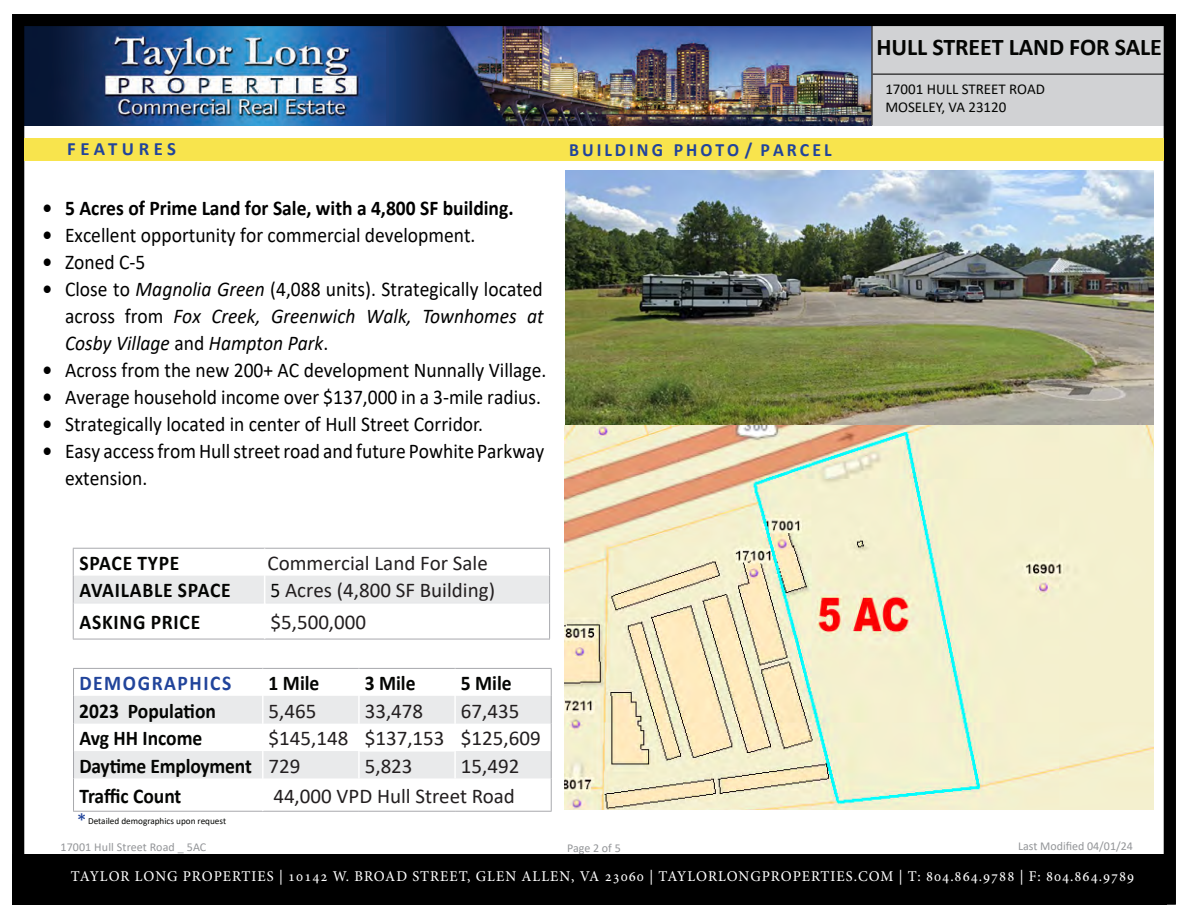
<style>
.page{position:relative;width:1188px;height:918px;background:#fff}
.page>*{position:absolute;margin:0;border:0;box-sizing:border-box;transform-origin:0 0}
.t1{font:700 24px "Calibri";letter-spacing:-.005em;color:#040503}
.t2{font:21px/27px "Calibri";color:#000;scale:.93 1}
.t3{font:21px "Calibri";color:#231f20}
.t4{font:italic 21px/27px "Calibri";color:#000;text-align:justify;scale:.93 1}
.t5{font:700 21px "Calibri";color:#040503;scale:.93 1}
.t6{font:700 21px "Calibri";color:#000;scale:.93 1}
.t7{font:700 21px "Calibri";letter-spacing:.04em;color:#040503;scale:.93 1}
.t8{font:700 21px "Calibri";letter-spacing:.08em;color:#21449b;scale:.93 1}
.t9{font:700 18.75px "Calibri";letter-spacing:.17em;color:#21449b;scale:.95 1}
.t10{font:700 18.75px "Calibri";letter-spacing:.24em;color:#21449b}
.t11{font:15px/18px "Calibri";color:#040503}
.t12{font:14.7px "Adobe Hebrew";letter-spacing:.05em;color:#fff;scale:.96 1}
.t13{font:14.7px "Adobe Hebrew";letter-spacing:.07em;color:#fff;scale:.96 1}
.t14{font:12px "Calibri";color:#939598}
.t15{font:9.15px "Calibri";color:#040503}
.s1{font-weight:700}
.s2{font-weight:700;font-style:normal}
.s3{font-style:normal}
.s4{color:#040503}
.s5{font-size:19.95px;color:#21449b}
</style>
<div class="page">
<div style="left:252px;top:25px;width:917px;height:100px;background:#d1d2d4"></div>
<img style="left:25px;top:27px;width:846px;height:98px">
<hr style="left:871px;top:25px;width:2px;height:100px;background:#3e3e3f">
<hr style="left:872px;top:73px;width:297px;height:2px;background:#3e3e3f">
<div style="left:12px;top:14px;width:1164px;height:890px;border:12px solid #000"></div>
<div style="left:12px;top:854px;width:1154px;height:50px;background:#000"></div>
<div style="left:25px;top:139px;width:1139px;height:22px;background:#f8e44d"></div>
<svg style="left:74px;top:778px;width:477px;height:33px"></svg>
<hr style="left:73px;top:668px;width:190px;height:1px;background:#a8a9ad">
<hr style="left:73px;top:778px;width:1px;height:33px;background:#a8a9ad">
<hr style="left:551px;top:778px;width:1px;height:33px;background:#a8a9ad">
<hr style="left:73px;top:811px;width:190px;height:1px;background:#a8a9ad">
<hr style="left:263px;top:811px;width:96px;height:1px;background:#a8a9ad">
<hr style="left:359px;top:811px;width:96px;height:1px;background:#a8a9ad">
<hr style="left:455px;top:811px;width:97px;height:1px;background:#a8a9ad">
<hr style="left:263px;top:668px;width:96px;height:1px;background:#a8a9ad">
<hr style="left:359px;top:668px;width:96px;height:1px;background:#a8a9ad">
<hr style="left:455px;top:668px;width:97px;height:1px;background:#a8a9ad">
<svg style="left:73px;top:669px;width:479px;height:109px"></svg>
<hr style="left:360px;top:751px;width:94px;height:1px;background:#fff">
<hr style="left:262px;top:669px;width:2px;height:27px;background:#fff">
<hr style="left:262px;top:696px;width:2px;height:28px;background:#fff">
<hr style="left:262px;top:724px;width:2px;height:27px;background:#fff">
<hr style="left:262px;top:751px;width:2px;height:27px;background:#fff">
<hr style="left:262px;top:778px;width:2px;height:33px;background:#fff">
<hr style="left:358px;top:669px;width:2px;height:27px;background:#fff">
<hr style="left:454px;top:669px;width:2px;height:27px;background:#fff">
<hr style="left:358px;top:696px;width:2px;height:28px;background:#fff">
<hr style="left:454px;top:696px;width:2px;height:28px;background:#fff">
<hr style="left:358px;top:724px;width:2px;height:27px;background:#fff">
<hr style="left:454px;top:724px;width:2px;height:27px;background:#fff">
<hr style="left:358px;top:751px;width:2px;height:27px;background:#fff">
<hr style="left:454px;top:751px;width:2px;height:27px;background:#fff">
<hr style="left:73px;top:639px;width:192px;height:1px;background:#a8a9ad">
<hr style="left:265px;top:639px;width:285px;height:1px;background:#a8a9ad">
<svg style="left:73px;top:548px;width:477px;height:91px"></svg>
<img style="left:565px;top:170px;width:588px;height:256px">
<img style="left:565px;top:426px;width:588px;height:384px">
<p class="t10" style="left:67px;top:136px;width:110px">FEATURES</p>
<p class="t6" style="left:43px;top:193px;width:508px">• 5 Acres of Prime Land for Sale, with a 4,800 SF building.</p>
<p class="t2" style="left:43px;top:221px;width:467px"><span class="s1">•</span> Excellent opportunity for commercial development.</p>
<p class="t2" style="left:43px;top:248px;width:112px"><span class="s1">•</span> Zoned C-5</p>
<p class="t4" style="left:65px;top:275px;width:516px;text-indent:-22px"><span class="s2">•</span> <span class="s3">Close to</span> Magnolia Green <span class="s3">(4,088 units). Strategically located across from</span> Fox Creek, Greenwich Walk, Townhomes at Cosby Village <span class="s3">and</span> Hampton Park<span class="s3">.</span></p>
<p class="t2" style="left:43px;top:356px;width:543px"><span class="s1">•</span> Across from the new 200+ AC development Nunnally Village.</p>
<p class="t2" style="left:43px;top:383px;width:537px"><span class="s1">•</span> Average household income over $137,000 in a 3-mile radius.</p>
<p class="t2" style="left:43px;top:410px;width:475px"><span class="s1">•</span> Strategically located in center of Hull Street Corridor.</p>
<p class="t2" style="left:65px;top:437px;width:517px;text-indent:-22px"><span class="s1">•</span> Easy access from Hull street road and future Powhite Parkway extension.</p>
<p class="t9" style="left:569px;top:137px;width:278px">BUILDING PHOTO / PARCEL</p>
<p class="t7" style="left:79px;top:548px;width:109px">SPACE TYPE</p>
<p class="t3" style="left:268px;top:548px;width:222px">Commercial Land For Sale</p>
<p class="t7" style="left:79px;top:575px;width:164px">AVAILABLE SPACE</p>
<p class="t3" style="left:270px;top:576px;width:226px"><span class="s4">5</span> Acres (4,800 SF Building)</p>
<p class="t7" style="left:79px;top:607px;width:131px">ASKING PRICE</p>
<p class="t3" style="left:271px;top:607px;width:97px">$5,500,000</p>
<p class="t8" style="left:79px;top:668px;width:165px">DEMOGRAPHICS</p>
<p class="t5" style="left:269px;top:668px;width:56px">1 Mile</p>
<p class="t5" style="left:365px;top:668px;width:56px">3 Mile</p>
<p class="t5" style="left:461px;top:668px;width:56px">5 Mile</p>
<p class="t5" style="left:79px;top:696px;width:148px">2023 Population</p>
<p class="t3" style="left:269px;top:696px;width:49px">5,465</p>
<p class="t3" style="left:365px;top:696px;width:60px">33,478</p>
<p class="t3" style="left:461px;top:696px;width:60px">67,435</p>
<p class="t5" style="left:79px;top:723px;width:134px">Avg HH Income</p>
<p class="t3" style="left:269px;top:724px;width:81px">$145,148</p>
<p class="t3" style="left:365px;top:724px;width:81px">$137,153</p>
<p class="t3" style="left:461px;top:724px;width:81px">$125,609</p>
<p class="t5" style="left:79px;top:751px;width:187px">Daytime Employment</p>
<p class="t3" style="left:269px;top:751px;width:33px">729</p>
<p class="t3" style="left:365px;top:751px;width:49px">5,823</p>
<p class="t3" style="left:461px;top:751px;width:60px">15,492</p>
<p class="t5" style="left:79px;top:781px;width:111px">Traffic Count</p>
<p class="t3" style="left:273px;top:781px;width:243px">44,000 VPD Hull Street Road</p>
<p class="t15" style="left:77px;top:815px;width:151px"><span class="s5">*</span>Detailed demographics upon request</p>
<p class="t1" style="left:877px;top:30px;width:287px">HULL STREET LAND FOR SALE</p>
<p class="t11" style="left:885px;top:79px;width:161px">17001 HULL STREET ROAD<br>MOSELEY, VA 23120</p>
<p class="t14" style="left:1018px;top:838px;width:116px">Last Modified 04/01/24</p>
<p class="t13" style="left:71px;top:868px;width:1109px">TAYLOR LONG PROPERTIES | 10142 W. BROAD STREET, GLEN ALLEN, VA 23060 | TAYLORLONGPROPERTIES.COM | T: 804.864.9788 | F: 804.864.9789</p>
<p class="t14" style="left:60px;top:839px;width:147px">17001 Hull Street Road _ 5AC</p>
<p class="t14" style="left:567px;top:840px;width:55px">Page 2 of 5</p>
<p class="t12" style="left:81px;top:871px;width:1071px">TAYLOR LONG PROPERTIES | 10142 W. BROAD STREET, GLEN ALLEN, VA 23060 | TAYLORLONGPROPERTIES.COM | T: 804.864.9788 | F: 804.864.9789</p>
</div>
